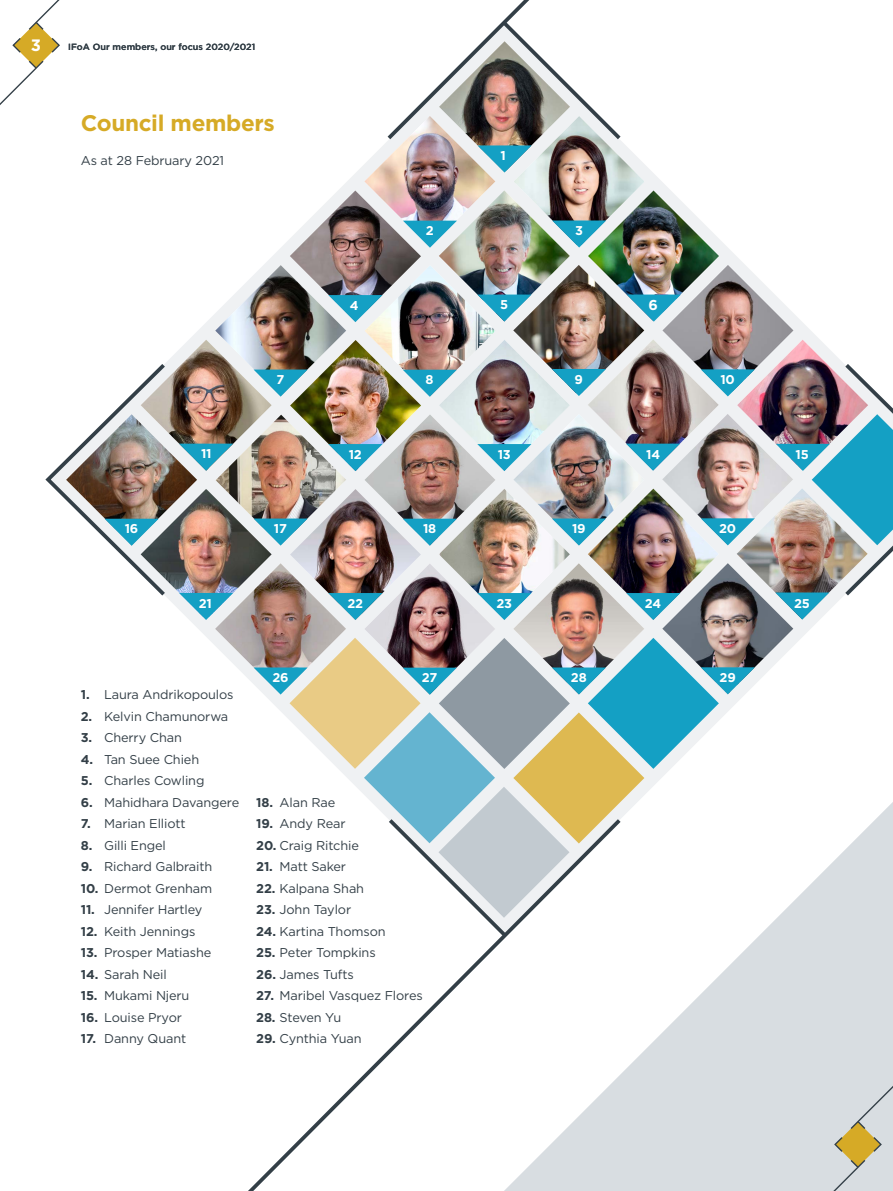
<style>
.page{position:relative;width:893px;height:1191px;background:#fff}
.page>*{position:absolute;margin:0;border:0;box-sizing:border-box;transform-origin:0 0}
.Subtitles{font:700 22.5px "Gotham";letter-spacing:-.015em;color:#d6aa26}
.t1{font:700 16.5px "Gotham";color:#fff}
.Subtitles-2{font:700 14.25px "Gotham";color:#fff}
.Body_copy{font:12.75px "Gotham";letter-spacing:-.01em;color:#333f47}
.Subtitles-3{font:700 12.75px "Gotham";letter-spacing:-.015em;color:#fff}
.Body_copy-2{font:12.75px "Gotham";letter-spacing:-.03em;color:#333f47}
.t2{font:500 9px "Gotham";letter-spacing:.005em;color:#333f47}
.s1{font-weight:700}
</style>
<div class="page">
<svg style="left:248px;top:940px;width:255px;height:251px"></svg>
<svg style="left:504px;top:940px;width:389px;height:251px;fill:#d8dde1"></svg>
<svg style="left:820px;top:1072px;width:73px;height:119px;background:#d3d3c7"></svg>
<img style="left:0;top:0;width:893px;height:940px">
<p class="t1" style="left:31px;top:34px;width:12px">3</p>
<p class="t2" style="left:68px;top:41px;width:189px">IFoA Our members, our focus 2020/2021</p>
<p class="Subtitles" style="left:81px;top:108px;width:196px">Council members</p>
<p class="Body_copy" style="left:81px;top:153px;width:145px">As at 28 February 2021</p>
<p class="Subtitles-3" style="left:501px;top:147px;width:7px">1</p>
<p class="Subtitles-3" style="left:426px;top:222px;width:9px">2</p>
<p class="Subtitles-3" style="left:575px;top:222px;width:9px">3</p>
<p class="Subtitles-3" style="left:350px;top:297px;width:10px">4</p>
<p class="Subtitles-3" style="left:500px;top:296px;width:10px">5</p>
<p class="Subtitles-2" style="left:648px;top:295px;width:11px">6</p>
<p class="Subtitles-3" style="left:277px;top:371px;width:9px">7</p>
<p class="Subtitles-3" style="left:426px;top:371px;width:10px">8</p>
<p class="Subtitles-3" style="left:575px;top:371px;width:10px">9</p>
<p class="Subtitles-3" style="left:720px;top:371px;width:16px">10</p>
<p class="Subtitles-3" style="left:201px;top:444px;width:12px">11</p>
<p class="Subtitles-3" style="left:349px;top:446px;width:15px">12</p>
<p class="Subtitles-3" style="left:498px;top:446px;width:15px">13</p>
<p class="Subtitles-3" style="left:646px;top:446px;width:15px">14</p>
<p class="Subtitles-3" style="left:795px;top:446px;width:15px">15</p>
<p class="Subtitles-3" style="left:125px;top:520px;width:15px">16</p>
<p class="Subtitles-3" style="left:274px;top:520px;width:15px">17</p>
<p class="Subtitles-3" style="left:423px;top:520px;width:15px">18</p>
<p class="Subtitles-3" style="left:572px;top:520px;width:15px">19</p>
<p class="Subtitles-3" style="left:719px;top:520px;width:19px">20</p>
<p class="Subtitles-3" style="left:199px;top:594px;width:15px">21</p>
<p class="Subtitles-3" style="left:347px;top:594px;width:17px">22</p>
<p class="Subtitles-3" style="left:496px;top:594px;width:17px">23</p>
<p class="Subtitles-3" style="left:645px;top:594px;width:18px">24</p>
<p class="Subtitles-3" style="left:794px;top:594px;width:17px">25</p>
<p class="Body_copy" style="left:81px;top:686px;width:154px"><span class="s1">1.</span> Laura Andrikopoulos</p>
<p class="Body_copy" style="left:81px;top:708px;width:149px"><span class="s1">2.</span> Kelvin Chamunorwa</p>
<p class="Body_copy" style="left:81px;top:729px;width:103px"><span class="s1">3.</span> Cherry Chan</p>
<p class="Body_copy" style="left:81px;top:751px;width:120px"><span class="s1">4.</span> Tan Suee Chieh</p>
<p class="Body_copy" style="left:81px;top:772px;width:125px"><span class="s1">5.</span> Charles Cowling</p>
<p class="Body_copy" style="left:81px;top:794px;width:160px"><span class="s1">6.</span> Mahidhara Davangere</p>
<p class="Body_copy" style="left:81px;top:815px;width:106px"><span class="s1">7.</span> Marian Elliott</p>
<p class="Body_copy" style="left:81px;top:837px;width:87px"><span class="s1">8.</span> Gilli Engel</p>
<p class="Body_copy" style="left:81px;top:858px;width:133px"><span class="s1">9.</span> Richard Galbraith</p>
<p class="Body_copy" style="left:81px;top:880px;width:133px"><span class="s1">10.</span> Dermot Grenham</p>
<p class="Body_copy" style="left:81px;top:901px;width:123px"><span class="s1">11.</span> Jennifer Hartley</p>
<p class="Body_copy" style="left:81px;top:923px;width:116px"><span class="s1">12.</span> Keith Jennings</p>
<p class="Body_copy" style="left:81px;top:944px;width:132px"><span class="s1">13.</span> Prosper Matiashe</p>
<p class="Body_copy" style="left:81px;top:966px;width:88px"><span class="s1">14.</span> Sarah Neil</p>
<p class="Body_copy" style="left:81px;top:987px;width:110px"><span class="s1">15.</span> Mukami Njeru</p>
<p class="Body_copy" style="left:81px;top:1009px;width:103px"><span class="s1">16.</span> Louise Pryor</p>
<p class="Body_copy" style="left:81px;top:1030px;width:107px"><span class="s1">17.</span> Danny Quant</p>
<p class="Subtitles-3" style="left:272px;top:669px;width:18px">26</p>
<p class="Subtitles-3" style="left:422px;top:669px;width:17px">27</p>
<p class="Subtitles-3" style="left:571px;top:669px;width:17px">28</p>
<p class="Subtitles-3" style="left:720px;top:669px;width:18px">29</p>
<p class="Body_copy" style="left:256px;top:794px;width:81px"><span class="s1">18.</span> Alan Rae</p>
<p class="Body_copy" style="left:256px;top:815px;width:91px"><span class="s1">19.</span> Andy Rear</p>
<p class="Body_copy" style="left:256px;top:837px;width:104px"><span class="s1">20.</span> Craig Ritchie</p>
<p class="Body_copy" style="left:256px;top:858px;width:91px"><span class="s1">21.</span> Matt Saker</p>
<p class="Body_copy" style="left:256px;top:880px;width:109px"><span class="s1">22.</span> Kalpana Shah</p>
<p class="Body_copy" style="left:256px;top:901px;width:96px"><span class="s1">23.</span> John Taylor</p>
<p class="Body_copy" style="left:256px;top:923px;width:131px"><span class="s1">24.</span> Kartina Thomson</p>
<p class="Body_copy" style="left:256px;top:944px;width:121px"><span class="s1">25.</span> Peter Tompkins</p>
<p class="Body_copy" style="left:256px;top:966px;width:99px"><span class="s1">26.</span> James Tufts</p>
<p class="Body_copy" style="left:256px;top:987px;width:168px"><span class="s1">27.</span> Maribel Vasquez Flores</p>
<p class="Body_copy-2" style="left:256px;top:1009px;width:87px"><span class="s1">28.</span> Steven Yu</p>
<p class="Body_copy" style="left:256px;top:1030px;width:107px"><span class="s1">29.</span> Cynthia Yuan</p>
</div>
